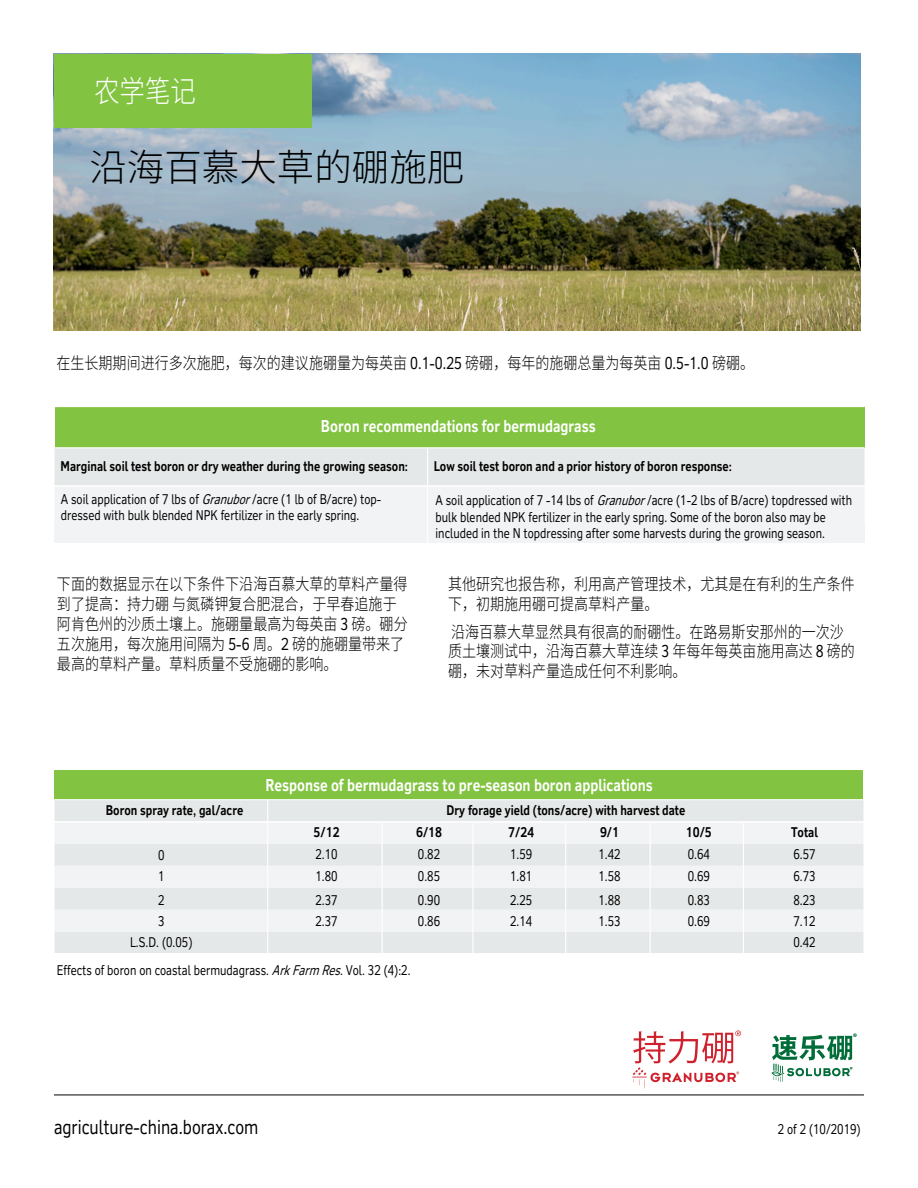
<style>
.page{position:relative;width:918px;height:1188px;background:#fff}
.page>*{position:absolute;margin:0;border:0;box-sizing:border-box;transform-origin:0 0}
.t1{font:300 37.5px "Source Han Sans CN";color:#000}
.t2{font:300 30px "Source Han Sans CN";color:#fff;scale:.85 1}
.t3{font:19.5px "RT Vickerman";color:#000;scale:.85 1}
.t4{font:300 16.5px/19.8px "Source Han Sans CN";color:#000;scale:.85 1}
.t5{font:700 16.5px "RT Vickerman";color:#fff;scale:.85 1}
.t6{font:13.5px/21.1px "RT Vickerman";color:#000;scale:.85 1}
.t7{font:700 13.5px "RT Vickerman";color:#000;scale:.85 1}
.s1{font-family:"RT Vickerman";font-weight:400}
.s2{font-style:italic}
</style>
<div class="page">
<hr style="left:54px;top:1095px;width:810px;height:1px;background:#000">
<div style="left:55px;top:407px;width:810px;height:41px;background:#82c341"></div>
<div style="left:55px;top:449px;width:810px;height:36px;background:#e5e8e8"></div>
<div style="left:55px;top:487px;width:809px;height:35px;background:#f1f3f4"></div>
<hr style="left:54px;top:447px;width:811px;height:2px;background:#fff">
<img style="left:53px;top:54px;width:807px;height:277px">
<div style="left:54px;top:54px;width:257px;height:73px;background:#82c341"></div>
<div style="left:55px;top:522px;width:810px;height:21px;background:#f1f3f4"></div>
<hr style="left:427px;top:449px;width:2px;height:98px;background:#fff">
<div style="left:55px;top:770px;width:808px;height:30px;background:#82c341"></div>
<div style="left:55px;top:800px;width:808px;height:20px;background:#e5e8e8"></div>
<div style="left:55px;top:824px;width:808px;height:129px;background:#edf0f0"></div>
<svg style="left:54px;top:820px;width:810px;height:4px"></svg>
<hr style="left:266px;top:799px;width:3px;height:230px;background:#fff">
<hr style="left:54px;top:799px;width:811px;height:1px;background:#fff">
<hr style="left:381px;top:823px;width:2px;height:207px;background:#fff">
<hr style="left:472px;top:823px;width:2px;height:207px;background:#fff">
<hr style="left:564px;top:823px;width:3px;height:207px;background:#fff">
<hr style="left:649px;top:823px;width:3px;height:207px;background:#fff">
<hr style="left:742px;top:823px;width:3px;height:207px;background:#fff">
<img style="left:771px;top:1033px;width:86px;height:49px">
<img style="left:632px;top:1030px;width:110px;height:59px">
<h2 class="t2" style="left:94px;top:74px;width:122px">农学笔记</h2>
<h1 class="t1" style="left:89px;top:146px;width:377px">沿海百慕大草的硼施肥</h1>
<p class="t4" style="left:57px;top:354px;width:822px">在生长期期间进行多次施肥，每次的建议施硼量为每英亩 <span class="s1">0.1-0.25</span> 磅硼，每年的施硼总量为每英亩 <span class="s1">0.5-1.0</span> 磅硼。</p>
<p class="t5" style="left:321px;top:416px;width:325px">Boron recommendations for bermudagrass</p>
<p class="t7" style="left:61px;top:458px;width:410px">Marginal soil test boron or dry weather during the growing season:</p>
<p class="t7" style="left:434px;top:458px;width:353px">Low soil test boron and a prior history of boron response:</p>
<p class="t6" style="left:61px;top:490px;width:379px;line-height:16.2px">A soil application of 7 lbs of <span class="s2">Granubor</span>/acre (1 lb of B/acre) top&shy;dressed with bulk blended NPK fertilizer in the early spring.</p>
<p class="t6" style="left:436px;top:492px;width:492px;line-height:16.2px">A soil application of 7 -14 lbs of <span class="s2">Granubor</span>/acre (1-2 lbs of B/acre) topdressed with bulk blended NPK fertilizer in the early spring. Some of the boron also may be included in the N topdressing after some harvests during the growing season.</p>
<p class="t4" style="left:57px;top:575px;width:414px">下面的数据显示在以下条件下沿海百慕大草的草料产量得到了提高：持力硼 与氮磷钾复合肥混合，于早春追施于阿肯色州的沙质土壤上。施硼量最高为每英亩 <span class="s1">3</span> 磅。硼分五次施用，每次施用间隔为 <span class="s1">5-6</span> 周。<span class="s1">2</span> 磅的施硼量带来了最高的草料产量。草料质量不受施硼的影响。</p>
<p class="t4" style="left:448px;top:575px;width:480px">其他研究也报告称，利用高产管理技术，尤其是在有利的生产条件下，初期施用硼可提高草料产量。</p>
<p class="t4" style="left:448px;top:622px;width:480px">沿海百慕大草显然具有很高的耐硼性。在路易斯安那州的一次沙质土壤测试中，沿海百慕大草连续 <span class="s1">3</span> 年每年每英亩施用高达 <span class="s1">8</span> 磅的硼，未对草料产量造成任何不利影响。</p>
<p class="t7" style="left:106px;top:802px;width:163px">Boron spray rate, gal/acre</p>
<p class="t5" style="left:265px;top:775px;width:457px">Response of bermudagrass to pre-season boron applications</p>
<p class="t7" style="left:447px;top:802px;width:282px">Dry forage yield (tons/acre) with harvest date</p>
<p class="t7" style="left:314px;top:824px;width:32px">5/12</p>
<p class="t7" style="left:416px;top:824px;width:32px">6/18</p>
<p class="t7" style="left:508px;top:824px;width:32px">7/24</p>
<p class="t7" style="left:600px;top:824px;width:24px">9/1</p>
<p class="t7" style="left:686px;top:824px;width:32px">10/5</p>
<p class="t7" style="left:791px;top:824px;width:33px">Total</p>
<p class="t6" style="left:316px;top:844px;width:28px">2.10</p>
<p class="t6" style="left:418px;top:844px;width:28px">0.82</p>
<p class="t6" style="left:510px;top:844px;width:28px">1.59</p>
<p class="t6" style="left:598px;top:844px;width:28px">1.42</p>
<p class="t6" style="left:688px;top:844px;width:28px">0.64</p>
<p class="t6" style="left:793px;top:844px;width:28px">6.57</p>
<p class="t6" style="left:316px;top:866px;width:28px">1.80</p>
<p class="t6" style="left:418px;top:866px;width:28px">0.85</p>
<p class="t6" style="left:510px;top:866px;width:28px">1.81</p>
<p class="t6" style="left:598px;top:866px;width:28px">1.58</p>
<p class="t6" style="left:688px;top:866px;width:28px">0.69</p>
<p class="t6" style="left:793px;top:866px;width:28px">6.73</p>
<p class="t6" style="left:316px;top:889px;width:28px">2.37</p>
<p class="t6" style="left:418px;top:889px;width:28px">0.90</p>
<p class="t6" style="left:510px;top:889px;width:28px">2.25</p>
<p class="t6" style="left:598px;top:889px;width:28px">1.88</p>
<p class="t6" style="left:688px;top:889px;width:28px">0.83</p>
<p class="t6" style="left:793px;top:889px;width:28px">8.23</p>
<p class="t6" style="left:316px;top:911px;width:28px">2.37</p>
<p class="t6" style="left:418px;top:911px;width:28px">0.86</p>
<p class="t6" style="left:510px;top:911px;width:28px">2.14</p>
<p class="t6" style="left:598px;top:911px;width:28px">1.53</p>
<p class="t6" style="left:688px;top:911px;width:28px">0.69</p>
<p class="t6" style="left:793px;top:911px;width:28px">7.12<br>0.42</p>
<p class="t6" style="left:158px;top:844px;width:9px">0<br>1</p>
<p class="t6" style="left:130px;top:890px;width:75px;text-align:center">2<br>3<br>L.S.D. (0.05)</p>
<p class="t6" style="left:57px;top:960px;width:418px">Effects of boron on coastal bermudagrass. <span class="s2">ArkFarm Res</span>. Vol. 32 (4):2.</p>
<h3 class="t3" style="left:54px;top:1115px;width:242px">agriculture-china.borax.com</h3>
<p class="t6" style="left:778px;top:1119px;width:99px">2 of 2 (10/2019)</p>
</div>
